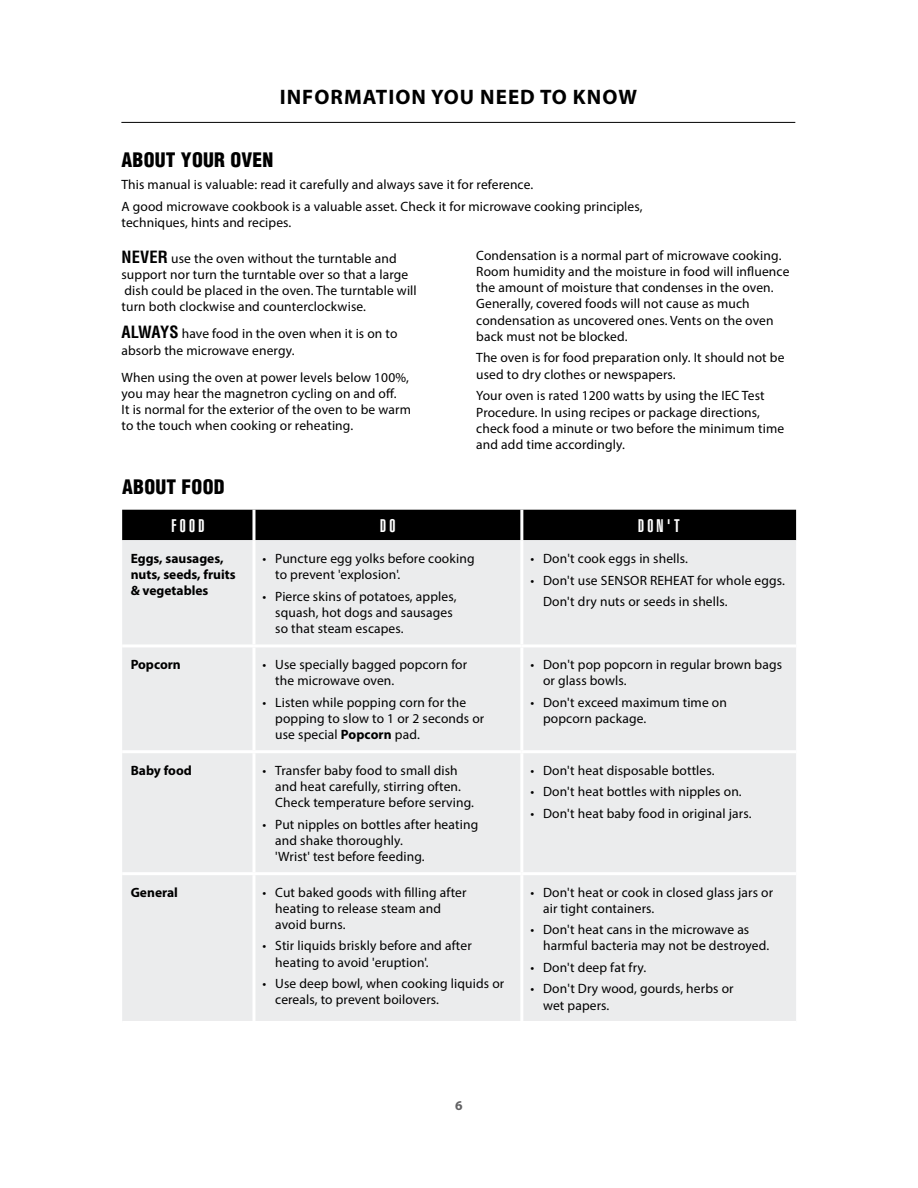
<style>
.page{position:relative;width:918px;height:1188px;background:#fff}
.page>*{position:absolute;margin:0;border:0;box-sizing:border-box;transform-origin:0 0}
.t1{font:700 21px "Myriad Pro";letter-spacing:.05em;color:#000}
.t2{font:900 condensed 19.5px "Helvetica";letter-spacing:.01em;color:#000}
.t3{font:900 extra-condensed 18px "Helvetica";letter-spacing:.185em;color:#fff}
.t4{font:13.5px/16.2px "Myriad Pro";letter-spacing:.01em;color:#000}
.t5{font:700 13.5px/16.2px "Myriad Pro";color:#000}
.t6{font:700 13.5px "Myriad Pro";color:#626264}
.s1{font-family:"Helvetica";font-weight:700;font-stretch:condensed;font-size:16.5px}
.s2{font-weight:700}
</style>
<div class="page">
<hr style="left:121px;top:122px;width:674px;height:1px;background:#000">
<div style="left:122px;top:510px;width:674px;height:30px;background:#000"></div>
<div style="left:122px;top:540px;width:674px;height:481px;background:#ebeced"></div>
<hr style="left:252px;top:510px;width:3px;height:30px;background:#fff">
<hr style="left:520px;top:510px;width:3px;height:30px;background:#fff">
<hr style="left:252px;top:540px;width:3px;height:104px;background:#fff">
<hr style="left:520px;top:540px;width:3px;height:104px;background:#fff">
<hr style="left:122px;top:644px;width:400px;height:3px;background:#fff">
<hr style="left:252px;top:647px;width:3px;height:103px;background:#fff">
<hr style="left:522px;top:644px;width:274px;height:3px;background:#fff">
<hr style="left:520px;top:647px;width:3px;height:103px;background:#fff">
<hr style="left:122px;top:750px;width:400px;height:3px;background:#fff">
<hr style="left:252px;top:753px;width:3px;height:119px;background:#fff">
<hr style="left:522px;top:750px;width:274px;height:3px;background:#fff">
<hr style="left:520px;top:753px;width:3px;height:119px;background:#fff">
<hr style="left:122px;top:872px;width:400px;height:3px;background:#fff">
<hr style="left:252px;top:875px;width:3px;height:146px;background:#fff">
<hr style="left:522px;top:872px;width:274px;height:3px;background:#fff">
<hr style="left:520px;top:875px;width:3px;height:146px;background:#fff">
<h1 class="t1" style="left:280px;top:89px;width:359px">INFORMATION YOU NEED TO KNOW</h1>
<h2 class="t2" style="left:122px;top:151px;width:153px">ABOUT YOUR OVEN</h2>
<p class="t4" style="left:122px;top:175px;width:523px;line-height:21.6px">This manual is valuable: read it carefully and always save it for reference.<br>A good microwave cookbook is a valuable asset. Check it for microwave cooking principles,</p>
<p class="t4" style="left:122px;top:216px;width:171px">techniques, hints and recipes.</p>
<p class="t4" style="left:122px;top:252px;width:297px"><span class="s1">NEVER</span> use the oven without the turntable and support nor turn the turntable over so that a large dish could be placed in the oven. The turntable will turn both clockwise and counterclockwise.</p>
<p class="t4" style="left:122px;top:327px;width:278px"><span class="s1">ALWAYS</span> have food in the oven when it is on to absorb the microwave energy.</p>
<p class="t4" style="left:122px;top:370px;width:291px">When using the oven at power levels below 100%, you may hear the magnetron cycling on and off.<br>It is normal for the exterior of the oven to be warm to the touch when cooking or reheating.</p>
<p class="t4" style="left:476px;top:248px;width:315px">Condensation is a normal part of microwave cooking.<br>Room humidity and the moisture in food will influence the amount of moisture that condenses in the oven.<br>Generally, covered foods will not cause as much condensation as uncovered ones. Vents on the oven back must not be blocked.</p>
<p class="t4" style="left:476px;top:351px;width:310px">The oven is for food preparation only. It should not be used to dry clothes or newspapers.</p>
<p class="t4" style="left:476px;top:389px;width:309px">Your oven is rated 1200 watts by using the IEC Test Procedure. In using recipes or package directions, check food a minute or two before the minimum time and add time accordingly.</p>
<h2 class="t2" style="left:122px;top:478px;width:104px">ABOUT FOOD</h2>
<h3 class="t3" style="left:172px;top:519px;width:34px">FOOD</h3>
<h3 class="t3" style="left:380px;top:519px;width:17px">DO</h3>
<h3 class="t3" style="left:638px;top:519px;width:43px">DON'T</h3>
<p class="t5" style="left:131px;top:552px;width:106px">Eggs, sausages, nuts, seeds, fruits &amp; vegetables</p>
<p class="t4" style="left:275px;top:552px;width:201px;text-indent:-13px">• Puncture egg yolks before cooking to prevent 'explosion'.</p>
<p class="t4" style="left:530px;top:552px;width:159px">• Don't cook eggs in shells.</p>
<p class="t4" style="left:543px;top:571px;width:243px;line-height:21.5px;text-indent:-13px">• Don't use SENSOR REHEAT for whole eggs.<br>Don't dry nuts or seeds in shells.</p>
<p class="t4" style="left:275px;top:590px;width:183px;text-indent:-13px">• Pierce skins of potatoes, apples, squash, hot dogs and sausages so that steam escapes.</p>
<p class="t5" style="left:131px;top:658px;width:52px">Popcorn</p>
<p class="t4" style="left:275px;top:658px;width:193px;text-indent:-13px">• Use specially bagged popcorn for the microwave oven.</p>
<p class="t4" style="left:275px;top:695px;width:211px;text-indent:-13px">• Listen while popping corn for the popping to slow to 1 or 2 seconds or use special <span class="s2">Popcorn</span> pad.</p>
<p class="t5" style="left:131px;top:763px;width:63px">Baby food</p>
<p class="t4" style="left:275px;top:763px;width:200px;text-indent:-13px">• Transfer baby food to small dish and heat carefully, stirring often.<br>Check temperature before serving.</p>
<p class="t4" style="left:275px;top:817px;width:205px;text-indent:-13px">• Put nipples on bottles after heating and shake thoroughly.<br>'Wrist' test before feeding.</p>
<p class="t5" style="left:131px;top:885px;width:49px">General</p>
<p class="t4" style="left:275px;top:885px;width:193px;text-indent:-13px">• Cut baked goods with filling after heating to release steam and avoid burns.</p>
<p class="t4" style="left:275px;top:939px;width:198px;text-indent:-13px">• Stir liquids briskly before and after heating to avoid 'eruption'.</p>
<p class="t4" style="left:275px;top:977px;width:231px;text-indent:-13px">• Use deep bowl, when cooking liquids or cereals, to prevent boilovers.</p>
<p class="t4" style="left:543px;top:658px;width:240px;text-indent:-13px">• Don't pop popcorn in regular brown bags or glass bowls.</p>
<p class="t4" style="left:543px;top:695px;width:185px;text-indent:-13px">• Don't exceed maximum time on popcorn package.</p>
<p class="t4" style="left:530px;top:763px;width:186px">• Don't heat disposable bottles.</p>
<p class="t4" style="left:530px;top:785px;width:213px">• Don't heat bottles with nipples on.</p>
<p class="t4" style="left:530px;top:806px;width:223px">• Don't heat baby food in original jars.</p>
<p class="t4" style="left:543px;top:885px;width:232px;text-indent:-13px">• Don't heat or cook in closed glass jars or air tight containers.</p>
<p class="t4" style="left:543px;top:923px;width:228px;text-indent:-13px">• Don't heat cans in the microwave as harmful bacteria may not be destroyed.</p>
<p class="t4" style="left:530px;top:961px;width:117px">• Don't deep fat fry.</p>
<p class="t4" style="left:543px;top:982px;width:192px;text-indent:-13px">• Don't Dry wood, gourds, herbs or wet papers.</p>
<p class="t6" style="left:455px;top:1100px;width:9px">6</p>
</div>
